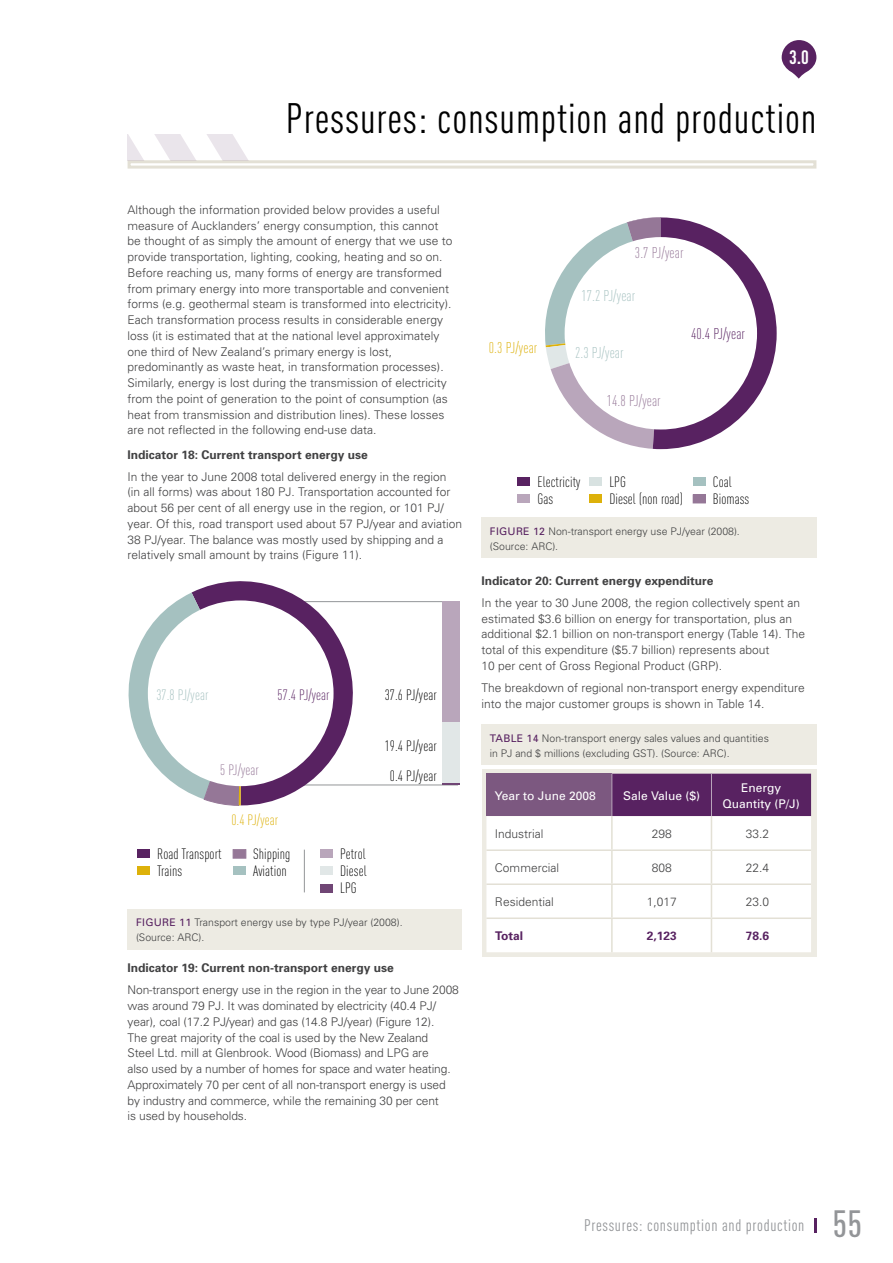
<style>
.page{position:relative;width:893px;height:1263px;background:#fff}
.page>*{position:absolute;margin:0;border:0;box-sizing:border-box;transform-origin:0 0}
.t1{font:42px "DIN Cond";letter-spacing:.02em;color:#000}
.t2{font:500 37.5px "DIN Cond";color:#939598}
.t3{font:700 19.2px "DIN Cond";color:#fff}
.t4{font:16.5px "DIN Cond";letter-spacing:.04em;color:#939598}
.t5{font:300 15.3px "DIN Cond";letter-spacing:.005em;color:#a5c1c0}
.t6{font:300 15.3px "DIN Cond";letter-spacing:.005em;color:#957797}
.t7{font:300 15.3px "DIN Cond";letter-spacing:.005em;color:#582261}
.t8{font:300 15.3px "DIN Cond";letter-spacing:.005em;color:#ddb10a}
.t9{font:300 14.85px/17.1px "DIN Cond";letter-spacing:.005em;color:#000}
.t10{font:300 14.85px "DIN Cond";letter-spacing:.005em;color:#a5c1c0}
.t11{font:300 14.85px "DIN Cond";letter-spacing:.005em;color:#582261}
.t12{font:300 14.85px "DIN Cond";letter-spacing:.005em;color:#ddb10a}
.t13{font:300 14.85px "DIN Cond";letter-spacing:.005em;color:#957797}
.t14{font:300 12px/15.8px "Univers";color:#414142}
.t15{font:700 12px "Univers";color:#414142}
.t16{font:12px/15.8px "Univers";color:#fff;text-align:center}
.t17{font:700 12px "Univers";color:#582261}
.t18{font:300 10.5px/15px "Univers";color:#414142}
.s1{font-weight:400;color:#582261}
</style>
<div class="page">
<svg style="left:128px;top:160px;width:688px;height:9px"></svg>
<svg style="left:128px;top:135px;width:120px;height:25px"></svg>
<svg style="left:782px;top:40px;width:34px;height:39px"></svg>
<svg style="left:814px;top:1218px;width:2px;height:14px"></svg>
<div style="left:482px;top:769px;width:334px;height:188px;background:#edebe3"></div>
<svg style="left:486px;top:774px;width:325px;height:178px;background:#d9cddb"></svg>
<hr style="left:611px;top:774px;width:1px;height:42px;background:#b9a6bb">
<hr style="left:611px;top:816px;width:2px;height:33px;background:#e3e0d5">
<hr style="left:711px;top:816px;width:1px;height:33px;background:#e3e0d5">
<hr style="left:486px;top:849px;width:126px;height:2px;background:#e3e0d5">
<hr style="left:612px;top:849px;width:99px;height:2px;background:#e3e0d5">
<hr style="left:611px;top:851px;width:2px;height:32px;background:#e3e0d5">
<hr style="left:711px;top:849px;width:100px;height:2px;background:#e3e0d5">
<hr style="left:711px;top:851px;width:1px;height:32px;background:#e3e0d5">
<hr style="left:486px;top:883px;width:126px;height:2px;background:#e3e0d5">
<hr style="left:612px;top:883px;width:99px;height:2px;background:#e3e0d5">
<hr style="left:611px;top:885px;width:2px;height:32px;background:#e3e0d5">
<hr style="left:711px;top:883px;width:100px;height:2px;background:#e3e0d5">
<hr style="left:711px;top:885px;width:1px;height:32px;background:#e3e0d5">
<hr style="left:486px;top:917px;width:126px;height:2px;background:#e3e0d5">
<hr style="left:612px;top:917px;width:99px;height:2px;background:#e3e0d5">
<hr style="left:611px;top:919px;width:2px;height:33px;background:#e3e0d5">
<hr style="left:711px;top:917px;width:100px;height:2px;background:#e3e0d5">
<hr style="left:711px;top:919px;width:1px;height:33px;background:#e3e0d5">
<hr style="left:711px;top:774px;width:1px;height:42px;background:#b9a6bb">
<div style="left:481px;top:725px;width:335px;height:40px;background:#edebe3"></div>
<div style="left:517px;top:478px;width:13px;height:8px;background:#582261"></div>
<div style="left:517px;top:495px;width:13px;height:8px;background:#b9a6bb"></div>
<div style="left:589px;top:478px;width:13px;height:8px;background:#d8e2e1"></div>
<div style="left:589px;top:495px;width:13px;height:8px;background:#ddb10a"></div>
<div style="left:693px;top:478px;width:13px;height:8px;background:#a5c1c0"></div>
<svg style="left:693px;top:494px;width:13px;height:9px"></svg>
<svg style="left:545px;top:217px;width:232px;height:232px"></svg>
<div style="left:565px;top:237px;width:192px;height:192px;background:#fff;border-radius:50%"></div>
<div style="left:481px;top:517px;width:335px;height:41px;background:#edebe3"></div>
<hr style="left:298px;top:601px;width:160px;height:1px;background:#939598">
<hr style="left:298px;top:785px;width:160px;height:1px;background:#939598">
<hr style="left:304px;top:850px;width:1px;height:42px;background:#939598">
<div style="left:137px;top:850px;width:13px;height:8px;background:#582261"></div>
<div style="left:137px;top:867px;width:13px;height:8px;background:#ddb10a"></div>
<div style="left:233px;top:849px;width:13px;height:9px;background:#957797;border:1px solid #957797"></div>
<div style="left:233px;top:867px;width:13px;height:8px;background:#a5c1c0"></div>
<div style="left:320px;top:850px;width:13px;height:8px;background:#b9a6bb"></div>
<div style="left:320px;top:867px;width:13px;height:8px;background:#e1e7e7"></div>
<div style="left:320px;top:884px;width:13px;height:8px;background:#704675"></div>
<svg style="left:129px;top:581px;width:240px;height:225px"></svg>
<div style="left:148px;top:600px;width:186px;height:186px;background:#fff;border-radius:50%"></div>
<div style="left:442px;top:602px;width:17px;height:120px;background:#b9a6bb"></div>
<div style="left:442px;top:722px;width:17px;height:62px;background:#e1e7e7"></div>
<svg style="left:442px;top:784px;width:17px;height:1px"></svg>
<div style="left:128px;top:909px;width:334px;height:40px;background:#edebe3"></div>
<h3 class="t3" style="left:789px;top:46px;width:21px">3.0</h3>
<h1 class="t1" style="left:286px;top:94px;width:532px">Pressures: consumption and production</h1>
<p class="t14" style="left:128px;top:201px;width:326px">Although the information provided below provides a useful measure of Aucklanders’ energy consumption, this cannot be thought of as simply the amount of energy that we use to provide transportation, lighting, cooking, heating and so on.<br>Before reaching us, many forms of energy are transformed from primary energy into more transportable and convenient forms (e.g. geothermal steam is transformed into electricity).<br>Each transformation process results in considerable energy loss (it is estimated that at the national level approximately one third of New Zealand’s primary energy is lost, predominantly as waste heat, in transformation processes).<br>Similarly, energy is lost during the transmission of electricity from the point of generation to the point of consumption (as heat from transmission and distribution lines). These losses are not reflected in the following end-use data.</p>
<p class="t15" style="left:128px;top:446px;width:242px">Indicator 18: Current transport energy use</p>
<p class="t14" style="left:128px;top:468px;width:336px">In the year to June 2008 total delivered energy in the region<br>(in all forms) was about 180 PJ. Transportation accounted for about 56 per cent of all energy use in the region, or 101 PJ/ year. Of this, road transport used about 57 PJ/year and aviation 38 PJ/year. The balance was mostly used by shipping and a relatively small amount by trains (Figure 11).</p>
<p class="t10" style="left:156px;top:686px;width:54px">37.8 PJ/year</p>
<p class="t11" style="left:278px;top:686px;width:54px">57.4 PJ/year</p>
<p class="t9" style="left:385px;top:686px;width:54px">37.6 PJ/year</p>
<p class="t9" style="left:385px;top:731px;width:54px;line-height:30px;text-align:center">19.4 PJ/year<br>0.4 PJ/year</p>
<p class="t13" style="left:220px;top:761px;width:40px">5 PJ/year</p>
<p class="t12" style="left:231px;top:811px;width:48px">0.4 PJ/year</p>
<p class="t9" style="left:157px;top:845px;width:66px">Road Transport<br>Trains</p>
<p class="t9" style="left:253px;top:845px;width:39px">Shipping<br>Aviation</p>
<p class="t9" style="left:340px;top:845px;width:28px;text-align:justify">Petrol Diesel LPG</p>
<p class="t18" style="left:136px;top:914px;width:268px"><span class="s1">Figure 11</span> Transport energy use by type PJ/year (2008). (Source: ARC).</p>
<p class="t15" style="left:128px;top:960px;width:268px">Indicator 19: Current non-transport energy use</p>
<p class="t14" style="left:128px;top:982px;width:333px">Non-transport energy use in the region in the year to June 2008 was around 79 PJ. It was dominated by electricity (40.4 PJ/ year), coal (17.2 PJ/year) and gas (14.8 PJ/year) (Figure 12).<br>The great majority of the coal is used by the New Zealand<br>Steel Ltd. mill at Glenbrook. Wood (Biomass) and LPG are<br>also used by a number of homes for space and water heating.<br>Approximately 70 per cent of all non-transport energy is used by industry and commerce, while the remaining 30 per cent<br>is used by households.</p>
<p class="t6" style="left:635px;top:244px;width:50px">3.7 PJ/year</p>
<p class="t8" style="left:489px;top:339px;width:50px">0.3 PJ/year</p>
<p class="t5" style="left:581px;top:287px;width:55px">17.2 PJ/year</p>
<p class="t5" style="left:575px;top:344px;width:50px">2.3 PJ/year</p>
<p class="t6" style="left:607px;top:392px;width:55px">14.8 PJ/year</p>
<p class="t7" style="left:691px;top:325px;width:55px">40.4 PJ/year</p>
<p class="t9" style="left:537px;top:473px;width:44px">Electricity<br>Gas</p>
<p class="t9" style="left:609px;top:473px;width:75px">LPG<br>Diesel (non road)</p>
<p class="t9" style="left:713px;top:473px;width:38px">Coal<br>Biomass</p>
<p class="t18" style="left:490px;top:523px;width:251px"><span class="s1">Figure 12</span> Non-transport energy use PJ/year (2008). (Source: ARC).</p>
<p class="t15" style="left:481px;top:573px;width:234px">Indicator 20: Current energy expenditure</p>
<p class="t14" style="left:481px;top:594px;width:325px">In the year to 30 June 2008, the region collectively spent an estimated $3.6 billion on energy for transportation, plus an additional $2.1 billion on non-transport energy (Table 14). The total of this expenditure ($5.7 billion) represents about<br>10 per cent of Gross Regional Product (GRP).</p>
<p class="t14" style="left:481px;top:680px;width:325px">The breakdown of regional non-transport energy expenditure into the major customer groups is shown in Table 14.</p>
<p class="t18" style="left:490px;top:730px;width:281px"><span class="s1">Table 14</span> Non-transport energy sales values and quantities in PJ and $ millions (excluding GST). (Source: ARC).</p>
<p class="t16" style="left:495px;top:787px;width:102px">Year to June 2008</p>
<p class="t16" style="left:623px;top:787px;width:79px">Sale Value ($)</p>
<p class="t16" style="left:723px;top:779px;width:79px">Energy<br>Quantity (P/J)</p>
<p class="t14" style="left:495px;top:825px;width:50px">Industrial</p>
<p class="t14" style="left:652px;top:825px;width:22px">298</p>
<p class="t14" style="left:746px;top:825px;width:25px">33.2</p>
<p class="t14" style="left:495px;top:859px;width:66px">Commercial</p>
<p class="t14" style="left:652px;top:859px;width:22px">808</p>
<p class="t14" style="left:746px;top:859px;width:25px">22.4</p>
<p class="t14" style="left:495px;top:894px;width:60px">Residential</p>
<p class="t14" style="left:647px;top:894px;width:32px">1,017</p>
<p class="t14" style="left:746px;top:894px;width:25px">23.0</p>
<p class="t17" style="left:495px;top:928px;width:30px">Total</p>
<p class="t17" style="left:647px;top:928px;width:32px">2,123</p>
<p class="t17" style="left:746px;top:928px;width:25px">78.6</p>
<h3 class="t4" style="left:584px;top:1216px;width:222px">Pressures: consumption and production</h3>
<h2 class="t2" style="left:833px;top:1202px;width:31px">55</h2>
</div>
